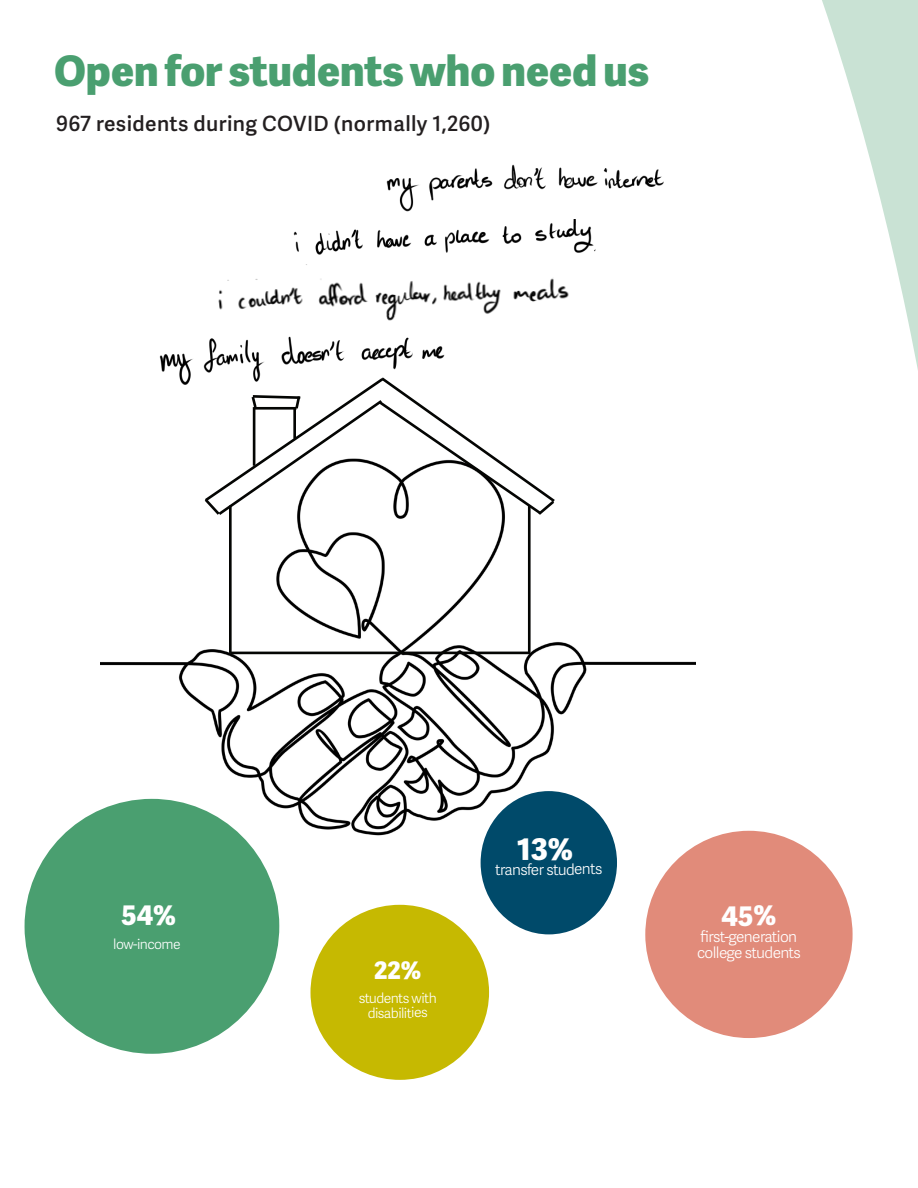
<style>
.page{position:relative;width:918px;height:1188px;background:#fff}
.page>*{position:absolute;margin:0;border:0;box-sizing:border-box;transform-origin:0 0}
.t1{font:800 42px "Adelle Sans";color:#4a9f70}
.t2{font:800 29.85px "Adelle Sans";color:#fff}
.t3{font:800 27px "Adelle Sans";color:#fff}
.t4{font:800 24.15px "Adelle Sans";color:#fff}
.t5{font:600 21px "Adelle Sans";letter-spacing:.02em;color:#231f20}
.t6{font:300 15.45px "Adelle Sans";letter-spacing:-.045em;color:#fff}
.t7{font:300 15.3px "Adelle Sans";letter-spacing:-.045em;color:#fff}
.t8{font:300 13.95px/14.7px "Adelle Sans";letter-spacing:-.045em;color:#fff;text-align:center}
</style>
<div class="page">
<svg style="left:572px;top:0;width:346px;height:1033px"></svg>
<div style="left:310px;top:905px;width:179px;height:175px;background:#c6b901;border-radius:50%"></div>
<img style="left:100px;top:377px;width:596px;height:499px">
<svg style="left:202px;top:377px;width:356px;height:141px"></svg>
<hr style="left:230px;top:652px;width:299px;height:2px;background:#040503">
<hr style="left:528px;top:505px;width:3px;height:149px;background:#040503">
<hr style="left:229px;top:505px;width:3px;height:148px;background:#040503">
<img style="left:386px;top:156px;width:290px;height:64px">
<img style="left:293px;top:220px;width:310px;height:55px">
<img style="left:126px;top:336px;width:331px;height:55px">
<img style="left:218px;top:262px;width:383px;height:63px">
<div style="left:645px;top:831px;width:208px;height:207px;background:#e18b7a;border-radius:50%"></div>
<div style="left:480px;top:791px;width:137px;height:144px;background:#004a6a;border-radius:50%"></div>
<div style="left:24px;top:799px;width:256px;height:255px;background:#4a9f70;border-radius:50%"></div>
<p class="t1" style="left:54px;top:40px;width:597px">Open for students who need us</p>
<p class="t5" style="left:56px;top:108px;width:436px">967 residents during COVID (normally 1,260)</p>
<p class="t3" style="left:121px;top:895px;width:56px">54%</p>
<p class="t8" style="left:113px;top:936px;width:69px">low-income</p>
<p class="t4" style="left:374px;top:953px;width:49px">22%</p>
<p class="t8" style="left:359px;top:990px;width:80px">students with disabilities</p>
<p class="t2" style="left:517px;top:827px;width:57px">13%</p>
<p class="t7" style="left:495px;top:858px;width:109px">transfer students</p>
<p class="t3" style="left:721px;top:896px;width:57px">45%</p>
<p class="t6" style="left:701px;top:925px;width:98px">first-generation</p>
<p class="t6" style="left:697px;top:942px;width:106px">college students</p>
</div>
